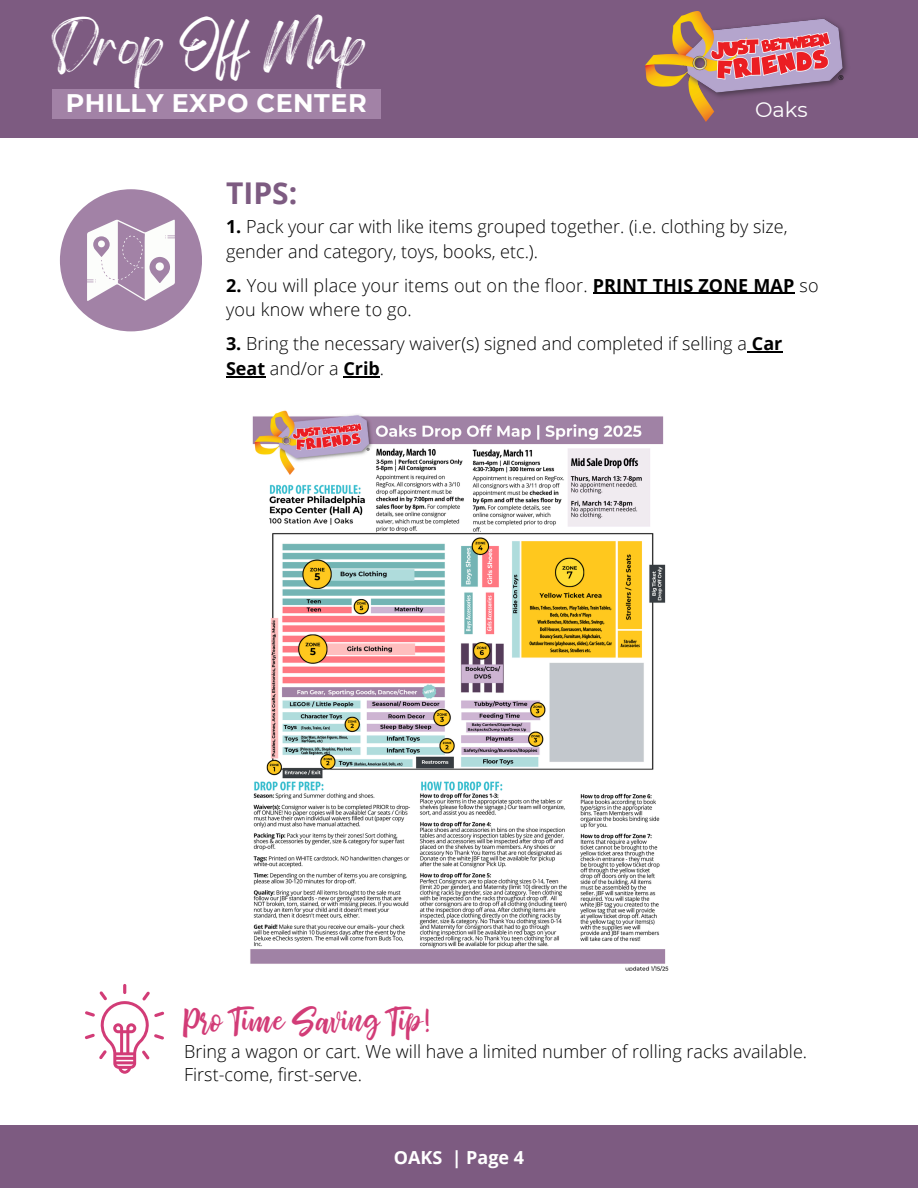
<style>
.page{position:relative;width:918px;height:1188px;background:#fff}
.page>*{position:absolute;margin:0;border:0;box-sizing:border-box;transform-origin:0 0}
.t1{font:39.15px "Gellatio";color:#fff}
.t2{font:30px "bhatoshine";letter-spacing:.03em;color:#d23c77}
.t3{font:700 30px "Open Sans";color:#7d5b81}
.t4{font:700 25.35px "Montserrat";letter-spacing:.02em;color:#fff}
.t5{font:21px "Montserrat";color:#fff}
.t6{font:300 18px/24.8px "Open Sans";color:#000}
.t7{font:700 18px "Open Sans";color:#fff}
.s1{font-weight:700}
</style>
<div class="page">
<div style="left:60px;top:189px;width:142px;height:142px;background:#a282a6;border-radius:50%"></div>
<div style="left:0;top:1126px;width:918px;height:62px;background:#7d5b81"></div>
<svg style="left:85px;top:984px;width:79px;height:90px"></svg>
<svg style="left:87px;top:220px;width:88px;height:81px"></svg>
<div style="left:0;top:0;width:918px;height:138px;background:#7d5b81"></div>
<img style="left:645px;top:12px;width:202px;height:110px">
<div style="left:52px;top:89px;width:329px;height:29px;background:#a282a6"></div>
<img style="left:250px;top:410px;width:419px;height:561px">
<hr style="left:593px;top:293px;width:202px;height:1px;background:#000">
<hr style="left:752px;top:351px;width:31px;height:1px;background:#000">
<hr style="left:226px;top:376px;width:39px;height:1px;background:#000">
<hr style="left:343px;top:376px;width:37px;height:1px;background:#000">
<p class="t1" style="left:52px;top:36px;width:316px">Drop Off Map</p>
<p class="t4" style="left:66px;top:88px;width:302px">PHILLY EXPO CENTER</p>
<p class="t5" style="left:755px;top:96px;width:54px">Oaks</p>
<h3 class="t3" style="left:226px;top:172px;width:73px">TIPS:</h3>
<p class="t6" style="left:226px;top:214px;width:563px"><span class="s1">1.</span> Pack your car with like items grouped together. (i.e. clothing by size, gender and category, toys, books, etc.).</p>
<p class="t6" style="left:226px;top:272px;width:594px"><span class="s1">2.</span> You will place your items out on the floor. <span class="s1">PRINT THIS ZONE MAP</span> so you know where to go.</p>
<p class="t6" style="left:226px;top:331px;width:558px"><span class="s1">3.</span> Bring the necessary waiver(s) signed and completed if selling a <span class="s1">Car<br>Seat</span> and/or a <span class="s1">Crib</span>.</p>
<p class="t2" style="left:184px;top:998px;width:250px">Pro Time Saving Tip!</p>
<h1 class="t6" style="left:184px;top:1039px;width:624px">Bring a wagon or cart. We will have a limited number of rolling racks available.</h1>
<h2 class="t6" style="left:184px;top:1062px;width:179px">First-come, first-serve.</h2>
<p class="t7" style="left:394px;top:1145px;width:132px">OAKS | Page 4</p>
</div>
